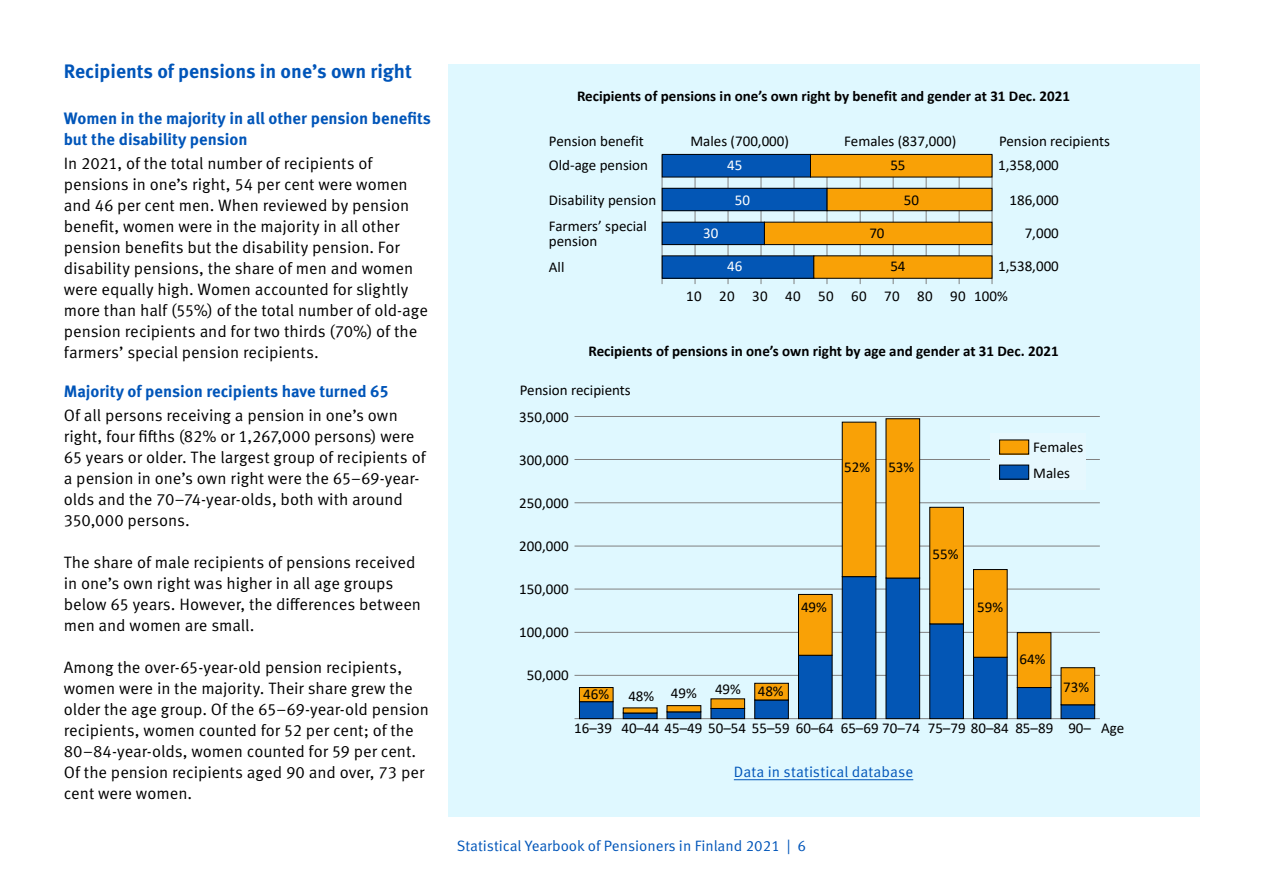
<style>
.page{position:relative;width:1263px;height:893px;background:#fff}
.page>*{position:absolute;margin:0;border:0;box-sizing:border-box;transform-origin:0 0}
._1__otsikko_21{font:700 19.5px "Meta Pro";color:#0055b9}
.Leipä_21{font:16.5px/21px "Meta Pro Norm";letter-spacing:-.005em;color:#000}
._2__otsikko_21{font:700 16.5px/21px "Meta Pro";color:#0055b9}
.t1{font:15px/15px "Calibri";color:#000}
.Graafiotsikko_21{font:700 15px "Calibri";color:#000}
.Graafilinkki_21{font:15px "Meta Pro Norm";color:#0055b9}
.t2{font:15px "Calibri";color:#fff}
</style>
<div class="page">
<div style="left:448px;top:64px;width:751px;height:752px;background:#dff8ff"></div>
<hr style="left:734px;top:779px;width:179px;height:1px;background:#0055b9">
<hr style="left:992px;top:155px;width:1px;height:129px;background:#808080">
<hr style="left:662px;top:155px;width:1px;height:129px;background:#808080">
<hr style="left:959px;top:155px;width:1px;height:129px;background:#808080">
<hr style="left:926px;top:155px;width:1px;height:129px;background:#808080">
<hr style="left:893px;top:155px;width:1px;height:129px;background:#808080">
<hr style="left:860px;top:155px;width:1px;height:129px;background:#808080">
<hr style="left:827px;top:155px;width:1px;height:129px;background:#808080">
<hr style="left:794px;top:155px;width:1px;height:129px;background:#808080">
<hr style="left:761px;top:155px;width:1px;height:129px;background:#808080">
<hr style="left:728px;top:155px;width:1px;height:129px;background:#808080">
<hr style="left:695px;top:155px;width:1px;height:129px;background:#808080">
<div style="left:662px;top:256px;width:152px;height:22px;background:#0356b5"></div>
<div style="left:662px;top:255px;width:152px;height:24px;border:1px solid #000"></div>
<div style="left:662px;top:222px;width:102px;height:23px;background:#0356b5"></div>
<div style="left:662px;top:222px;width:103px;height:23px;border:1px solid #000"></div>
<div style="left:662px;top:188px;width:165px;height:23px;background:#0356b5"></div>
<div style="left:662px;top:188px;width:165px;height:23px;border:1px solid #000"></div>
<div style="left:662px;top:154px;width:148px;height:23px;background:#0356b5"></div>
<div style="left:662px;top:154px;width:149px;height:23px;border:1px solid #000"></div>
<svg style="left:764px;top:154px;width:229px;height:125px"></svg>
<hr style="left:574px;top:718px;width:526px;height:1px;background:#808080">
<hr style="left:574px;top:416px;width:526px;height:1px;background:#808080">
<hr style="left:574px;top:459px;width:526px;height:1px;background:#808080">
<hr style="left:574px;top:502px;width:526px;height:1px;background:#808080">
<hr style="left:574px;top:546px;width:526px;height:1px;background:#808080">
<hr style="left:574px;top:589px;width:526px;height:1px;background:#808080">
<hr style="left:574px;top:632px;width:526px;height:1px;background:#808080">
<hr style="left:574px;top:675px;width:526px;height:1px;background:#808080">
<svg style="left:579px;top:714px;width:516px;height:5px;background:#2a629e"></svg>
<svg style="left:579px;top:418px;width:516px;height:296px"></svg>
<div style="left:990px;top:433px;width:96px;height:57px;background:#e6f8fe"></div>
<div style="left:999px;top:465px;width:30px;height:14px;background:#0356b5"></div>
<div style="left:999px;top:465px;width:30px;height:14px;border:1px solid #000"></div>
<div style="left:999px;top:440px;width:30px;height:14px;background:#f9a106"></div>
<div style="left:999px;top:440px;width:30px;height:14px;border:1px solid #000"></div>
<h1 class="_1__otsikko_21" style="left:64px;top:56px;width:350px">Recipients of pensions in one’s own right</h1>
<h2 class="_2__otsikko_21" style="left:64px;top:106px;width:369px">Women in the majority in all other pension benefits but the disability pension</h2>
<p class="Leipä_21" style="left:64px;top:152px;width:366px">In 2021, of the total number of recipients of pensions in one’s right, 54 per cent were women and 46 per cent men. When reviewed by pension benefit, women were in the majority in all other pension benefits but the disability pension. For disability pensions, the share of men and women were equally high. Women accounted for slightly more than half (55%) of the total number of old-age pension recipients and for two thirds (70%) of the farmers’ special pension recipients.</p>
<h2 class="_2__otsikko_21" style="left:64px;top:379px;width:327px">Majority of pension recipients have turned 65</h2>
<p class="Leipä_21" style="left:64px;top:404px;width:363px">Of all persons receiving a pension in one’s own right, four fifths (82% or 1,267,000 persons) were 65 years or older. The largest group of recipients of a pension in one’s own right were the 65–69-year&shy;olds and the 70–74-year-olds, both with around 350,000 persons.</p>
<p class="Leipä_21" style="left:64px;top:551px;width:359px">The share of male recipients of pensions received in one’s own right was higher in all age groups below 65 years. However, the differences between men and women are small.</p>
<p class="Leipä_21" style="left:64px;top:656px;width:367px">Among the over-65-year-old pension recipients, women were in the majority. Their share grew the older the age group. Of the 65–69-year-old pension recipients, women counted for 52 per cent; of the 80–84-year-olds, women counted for 59 per cent.<br>Of the pension recipients aged 90 and over, 73 per cent were women.</p>
<p class="Graafiotsikko_21" style="left:577px;top:85px;width:494px">Recipients of pensions in one’s own right by benefit and gender at 31 Dec. 2021</p>
<p class="t1" style="left:549px;top:133px;width:96px">Pension benefit</p>
<p class="t1" style="left:549px;top:158px;width:101px">Old-age pension</p>
<p class="t1" style="left:549px;top:192px;width:109px">Disability pension</p>
<p class="t1" style="left:549px;top:218px;width:99px">Farmers’ special pension</p>
<p class="t1" style="left:549px;top:259px;width:17px">All</p>
<p class="t1" style="left:690px;top:133px;width:100px">Males (700,000)</p>
<p class="t1" style="left:844px;top:133px;width:113px">Females (837,000)</p>
<p class="t1" style="left:998px;top:128px;width:113px;line-height:24.3px">Pension recipients<br>1,358,000</p>
<p class="t1" style="left:1009px;top:184px;width:51px;line-height:33px;text-align:right">186,000<br>7,000</p>
<p class="t2" style="left:727px;top:256px;width:17px">46</p>
<p class="t1" style="left:998px;top:259px;width:62px">1,538,000</p>
<p class="t2" style="left:727px;top:155px;width:17px">45</p>
<p class="t1" style="left:890px;top:157px;width:17px">55</p>
<p class="t2" style="left:735px;top:190px;width:17px">50</p>
<p class="t1" style="left:904px;top:193px;width:17px">50</p>
<p class="t2" style="left:703px;top:223px;width:17px">30</p>
<p class="t1" style="left:869px;top:225px;width:17px">70</p>
<p class="t1" style="left:890px;top:259px;width:17px">54</p>
<p class="t1" style="left:686px;top:288px;width:323px">10 20 30 40 50 60 70 80 90 100%</p>
<p class="Graafiotsikko_21" style="left:588px;top:341px;width:472px">Recipients of pensions in one’s own right by age and gender at 31 Dec. 2021</p>
<p class="t1" style="left:519px;top:377px;width:113px;line-height:26.2px">Pension recipients<br>350,000</p>
<p class="t1" style="left:519px;top:452px;width:51px">300,000</p>
<p class="t1" style="left:519px;top:495px;width:51px">250,000</p>
<p class="t1" style="left:519px;top:538px;width:51px">200,000</p>
<p class="t1" style="left:519px;top:581px;width:51px">150,000</p>
<p class="t1" style="left:519px;top:624px;width:51px">100,000</p>
<p class="t1" style="left:527px;top:667px;width:43px">50,000</p>
<p class="t1" style="left:583px;top:686px;width:27px">46%</p>
<p class="t1" style="left:671px;top:685px;width:27px">49%</p>
<p class="t1" style="left:758px;top:683px;width:27px">48%</p>
<p class="t1" style="left:1033px;top:433px;width:52px;line-height:26px">Females<br>Males</p>
<p class="t1" style="left:844px;top:459px;width:72px">52% 53%</p>
<p class="t1" style="left:932px;top:546px;width:27px">55%</p>
<p class="t1" style="left:977px;top:599px;width:27px">59%</p>
<p class="t1" style="left:801px;top:599px;width:27px">49%</p>
<p class="t1" style="left:1019px;top:651px;width:27px">64%</p>
<p class="t1" style="left:715px;top:681px;width:27px">49%</p>
<p class="t1" style="left:1063px;top:679px;width:27px">73%</p>
<p class="t1" style="left:628px;top:688px;width:27px">48%</p>
<p class="t1" style="left:574px;top:720px;width:551px">16–39 40–44 45–49 50–54 55–59 60–64 65–69 70–74 75–79 80–84 85–89 90– Age</p>
<p class="Graafilinkki_21" style="left:734px;top:760px;width:181px">Data in statistical database</p>
<p class="Graafilinkki_21" style="left:457px;top:834px;width:351px">Statistical Yearbook of Pensioners in Finland 2021 | 6</p>
</div>
